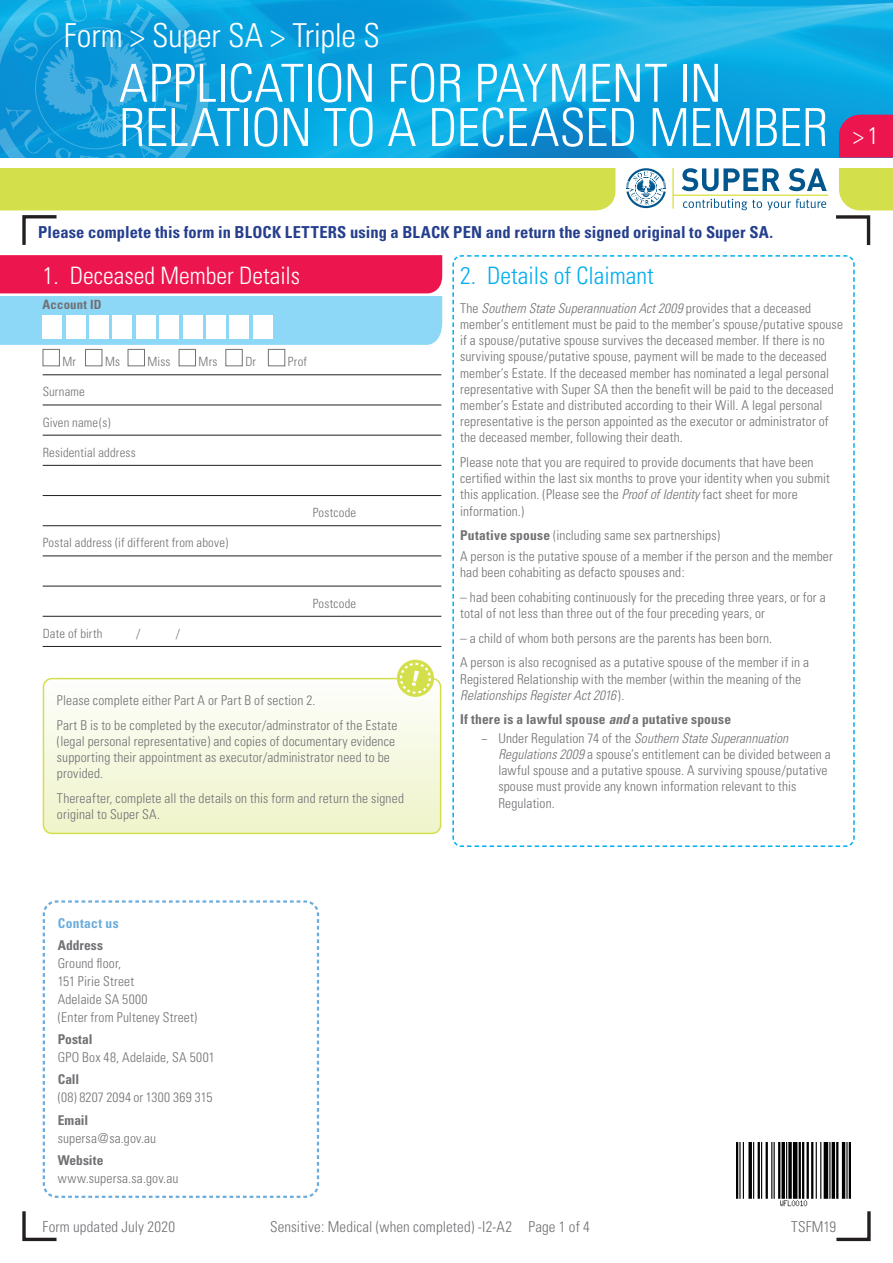
<style>
.page{position:relative;width:893px;height:1263px;background:#fff}
.page>*{position:absolute;margin:0;border:0;box-sizing:border-box;transform-origin:0 0}
.t1{font:300 condensed 52.5px/44.2px "Univers";letter-spacing:-.005em;color:#fff}
.t2{font:300 condensed 33px "Univers";letter-spacing:-.01em;color:#fff}
.t3{font:300 condensed 24px "Univers";color:#fff}
.t4{font:300 condensed 24px "Univers";color:#00aeef}
.t5{font:700 condensed 16.5px "Univers";letter-spacing:.005em;color:#253f8e}
.t6{font:300 condensed 15px "Univers";letter-spacing:.01em;color:#717074}
.Question_Text_-_Less{font:300 condensed 13.5px/16.2px "Univers";letter-spacing:.015em;color:#717074}
.Bullet_Dash{font:300 condensed 13.5px/16.2px "Univers";letter-spacing:.01em;color:#717074}
.Question_Text{font:300 condensed 13.5px/16.2px "Univers";letter-spacing:.01em;color:#717074}
.Body{font:300 condensed 13.5px/18px "Univers";letter-spacing:.015em;color:#717074}
.Bold_Heading{font:300 condensed 13.5px "Univers";letter-spacing:.01em;color:#717074}
.Bullet_Dash-2{font:700 condensed 13.5px "Univers";letter-spacing:.015em;color:#717074}
.Body-2{font:700 condensed 13.5px "Univers";letter-spacing:-.005em;color:#717074}
.Body_Heading_-_blue{font:700 condensed 13.5px "Univers";letter-spacing:.035em;color:#6cacdd}
.Personal_Details_Und{font:300 condensed 12.75px "Univers";letter-spacing:.015em;color:#717074}
.Mr_Ms{font:300 condensed 12.75px "Univers";letter-spacing:.015em;color:#717074}
.Date_of_Birth{font:300 condensed 12.75px "Univers";letter-spacing:.015em;color:#717074}
.t7{font:700 condensed 12.75px "Univers";letter-spacing:.015em;color:#717074}
.s1{font-style:italic}
.s2{font-weight:700}
</style>
<div class="page">
<img style="left:737px;top:1142px;width:113px;height:65px">
<svg style="left:836px;top:1211px;width:35px;height:31px"></svg>
<svg style="left:22px;top:1211px;width:35px;height:31px"></svg>
<img style="left:212px;top:0;width:681px;height:157px">
<svg style="left:836px;top:168px;width:57px;height:77px"></svg>
<svg style="left:0;top:168px;width:615px;height:77px"></svg>
<svg style="left:682px;top:168px;width:98px;height:23px"></svg>
<svg style="left:789px;top:168px;width:38px;height:23px"></svg>
<svg style="left:683px;top:199px;width:143px;height:11px"></svg>
<hr style="left:672px;top:168px;width:2px;height:41px;background:#d8e039">
<hr style="left:673px;top:195px;width:155px;height:1px;background:#d8e039">
<svg style="left:626px;top:168px;width:40px;height:40px"></svg>
<svg style="left:0;top:0;width:212px;height:157px;background:#17a1dc"></svg>
<div style="left:839px;top:115px;width:54px;height:42px;background:#ed154e"></div>
<svg style="left:0;top:255px;width:442px;height:90px;background:#c78ab0"></svg>
<svg style="left:452px;top:255px;width:403px;height:592px"></svg>
<svg style="left:43px;top:679px;width:398px;height:154px"></svg>
<div style="left:43px;top:678px;width:398px;height:156px;border:2px solid #d4df4c;border-radius:9px"></div>
<div style="left:397px;top:660px;width:37px;height:37px;background:#d4df4c;border-radius:50%"></div>
<svg style="left:400px;top:663px;width:31px;height:31px"></svg>
<svg style="left:42px;top:900px;width:278px;height:298px"></svg>
<hr style="left:43px;top:374px;width:398px;height:1px;background:#231f20">
<hr style="left:43px;top:405px;width:398px;height:1px;background:#231f20">
<hr style="left:43px;top:435px;width:398px;height:1px;background:#231f20">
<hr style="left:43px;top:465px;width:398px;height:1px;background:#231f20">
<hr style="left:43px;top:495px;width:398px;height:1px;background:#231f20">
<hr style="left:43px;top:525px;width:398px;height:1px;background:#231f20">
<hr style="left:43px;top:556px;width:398px;height:1px;background:#231f20">
<hr style="left:43px;top:586px;width:398px;height:1px;background:#231f20">
<hr style="left:43px;top:616px;width:398px;height:1px;background:#231f20">
<hr style="left:43px;top:646px;width:398px;height:1px;background:#231f20">
<div style="left:43px;top:349px;width:17px;height:17px;background:#fff;border:1px solid #717074"></div>
<div style="left:85px;top:349px;width:17px;height:17px;background:#fff;border:1px solid #717074"></div>
<div style="left:128px;top:349px;width:17px;height:17px;background:#fff;border:1px solid #717074"></div>
<div style="left:179px;top:349px;width:17px;height:17px;background:#fff;border:1px solid #717074"></div>
<div style="left:226px;top:349px;width:17px;height:17px;background:#fff;border:1px solid #717074"></div>
<div style="left:268px;top:349px;width:17px;height:17px;background:#fff;border:1px solid #717074"></div>
<h2 class="t2" style="left:64px;top:16px;width:318px">Form &gt; Super SA &gt; Triple S</h2>
<h1 class="t1" style="left:119px;top:61px;width:711px">APPLICATION FOR PAYMENT IN<br>RELATION TO A DECEASED MEMBER</h1>
<h3 class="t3" style="left:853px;top:121px;width:27px">&gt;1</h3>
<p class="t5" style="left:38px;top:222px;width:736px">Please complete this form in BLOCK LETTERS using a BLACK PEN and return the signed original to Super SA.</p>
<p class="t3" style="left:43px;top:261px;width:259px">1. Deceased Member Details</p>
<p class="t7" style="left:43px;top:296px;width:61px">Account ID</p>
<p class="Mr_Ms" style="left:63px;top:354px;width:15px">Mr</p>
<p class="Mr_Ms" style="left:105px;top:354px;width:17px">Ms</p>
<p class="Mr_Ms" style="left:148px;top:354px;width:25px">Miss</p>
<p class="Mr_Ms" style="left:199px;top:354px;width:20px">Mrs</p>
<p class="Mr_Ms" style="left:245px;top:354px;width:12px">Dr</p>
<p class="Mr_Ms" style="left:288px;top:354px;width:21px">Prof</p>
<p class="Personal_Details_Und" style="left:43px;top:384px;width:44px">Surname</p>
<p class="Personal_Details_Und" style="left:43px;top:414px;width:69px">Given name(s)</p>
<p class="Personal_Details_Und" style="left:43px;top:444px;width:94px">Residential address</p>
<p class="Personal_Details_Und" style="left:43px;top:535px;width:187px">Postal address (if different from above)</p>
<p class="Date_of_Birth" style="left:43px;top:626px;width:61px">Date of birth</p>
<p class="Date_of_Birth" style="left:136px;top:626px;width:6px">/</p>
<p class="Date_of_Birth" style="left:176px;top:626px;width:6px">/</p>
<p class="Personal_Details_Und" style="left:313px;top:505px;width:45px">Postcode</p>
<p class="Personal_Details_Und" style="left:313px;top:595px;width:45px">Postcode</p>
<p class="Question_Text" style="left:57px;top:692px;width:260px">Please complete either Part A or Part B of section 2.</p>
<p class="Question_Text" style="left:57px;top:717px;width:342px">Part B is to be completed by the executor/adminstrator of the Estate (legal personal representative) and copies of documentary evidence supporting their appointment as executor/administrator need to be provided.</p>
<p class="Question_Text" style="left:57px;top:790px;width:349px">Thereafter, complete all the details on this form and return the signed original to Super SA.</p>
<p class="t4" style="left:460px;top:261px;width:195px">2. Details of Claimant</p>
<p class="Question_Text_-_Less" style="left:460px;top:300px;width:384px">The <span class="s1">Southern State Superannuation Act 2009</span> provides that a deceased member’s entitlement must be paid to the member’s spouse/putative spouse if a spouse/putative spouse survives the deceased member. If there is no surviving spouse/putative spouse, payment will be made to the deceased member’s Estate. If the deceased member has nominated a legal personal representative with Super SA then the benefit will be paid to the deceased member’s Estate and distributed according to their Will. A legal personal representative is the person appointed as the executor or administrator of the deceased member, following their death.</p>
<p class="Question_Text_-_Less" style="left:460px;top:454px;width:371px">Please note that you are required to provide documents that have been certified within the last six months to prove your identity when you submit this application. (Please see the <span class="s1">Proof of Identity</span> fact sheet for more information.)</p>
<p class="Bold_Heading" style="left:460px;top:527px;width:261px"><span class="s2">Putative spouse</span> (including same sex partnerships)</p>
<p class="Bullet_Dash" style="left:460px;top:548px;width:374px">A person is the putative spouse of a member if the person and the member had been cohabiting as defacto spouses and:</p>
<p class="Bullet_Dash" style="left:460px;top:589px;width:367px">– had been cohabiting continuously for the preceding three years, or for a total of not less than three out of the four preceding years, or</p>
<p class="Bullet_Dash" style="left:460px;top:630px;width:314px">– a child of whom both persons are the parents has been born.</p>
<p class="Bullet_Dash" style="left:460px;top:654px;width:350px">A person is also recognised as a putative spouse of the member if in a<br>Registered Relationship with the member (within the meaning of the<br><span class="s1">Relationships Register Act 2016</span> ).</p>
<p class="Bullet_Dash-2" style="left:460px;top:711px;width:273px">If there is a lawful spouse <span class="s1">and</span> a putative spouse</p>
<p class="Question_Text_-_Less" style="left:498px;top:730px;width:334px;text-indent:-17px">− Under Regulation 74 of the <span class="s1">Southern State Superannuation Regulations 2009</span> a spouse’s entitlement can be divided between a lawful spouse and a putative spouse. A surviving spouse/putative spouse must provide any known information relevant to this Regulation.</p>
<p class="Body_Heading_-_blue" style="left:58px;top:914px;width:62px">Contact us</p>
<p class="Body" style="left:58px;top:936px;width:141px"><span class="s2">Address<br></span>Ground floor,<br>151 Pirie Street<br>Adelaide SA 5000<br>(Enter from Pulteney Street)</p>
<p class="Body" style="left:58px;top:1030px;width:159px"><span class="s2">Postal<br></span>GPO Box 48, Adelaide, SA 5001</p>
<p class="Body-2" style="left:58px;top:1071px;width:23px">Call</p>
<p class="Body" style="left:58px;top:1089px;width:156px">(08) 8207 2094 or 1300 369 315</p>
<p class="Body-2" style="left:58px;top:1111px;width:32px">Email</p>
<p class="Body" style="left:58px;top:1129px;width:100px">supersa@sa.gov.au</p>
<p class="Body-2" style="left:58px;top:1152px;width:47px">Website</p>
<p class="Body" style="left:58px;top:1169px;width:122px">www.supersa.sa.gov.au</p>
<p class="t6" style="left:43px;top:1218px;width:134px">Form updated July 2020</p>
<p class="t6" style="left:270px;top:1218px;width:321px">Sensitive: Medical (when completed) -I2-A2 Page 1 of 4</p>
<p class="t6" style="left:791px;top:1218px;width:47px">TSFM19</p>
</div>
